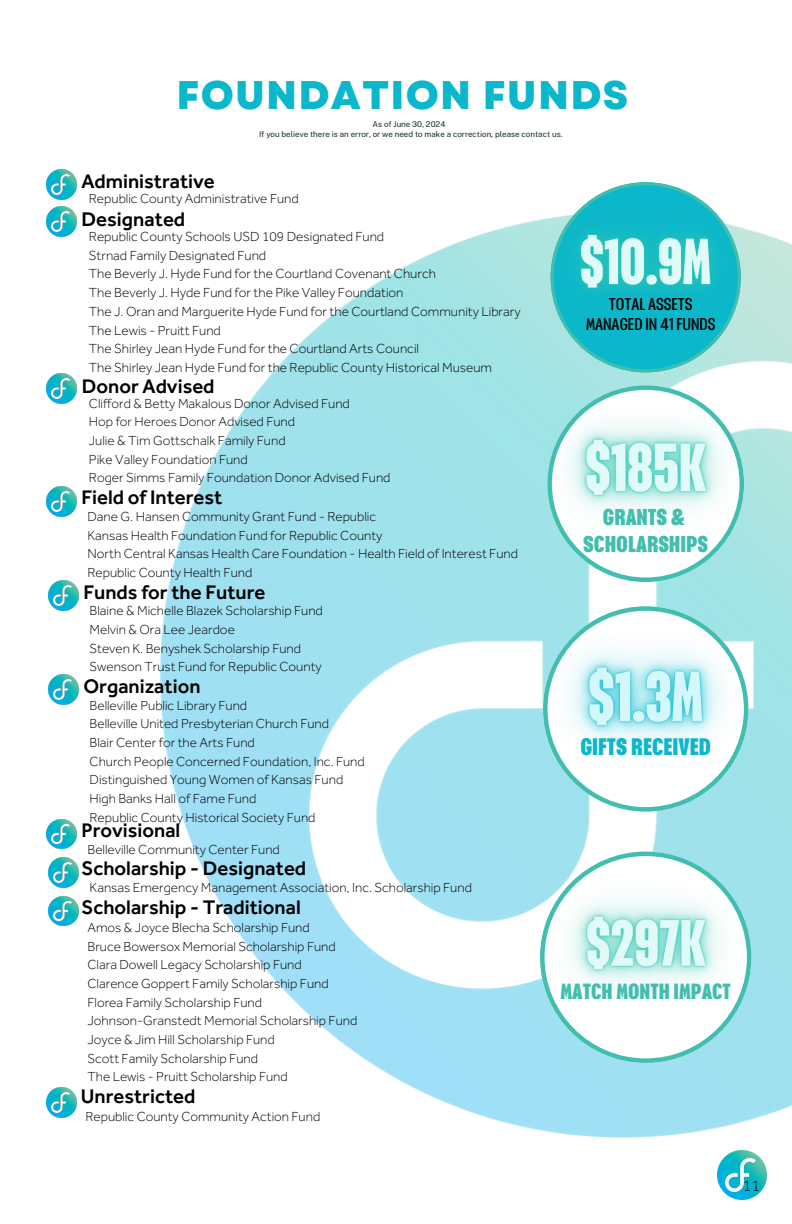
<style>
.page{position:relative;width:792px;height:1224px;background:#fff}
.page>*{position:absolute;margin:0;border:0;box-sizing:border-box;transform-origin:0 0}
.t1{font:800 40px "Garet";letter-spacing:.03em;color:#0bb7ca}
.t2{font:500 20.4px "Effra";color:#000}
.t3{font:700 expanded 20.2px "Placard Next";color:#0bb7ca}
.t4{font:700 expanded 19.4px/26.8px "Placard Next";color:#42beaf;text-align:center}
.t5{font:700 expanded 18.6px "Placard Next";color:#42beaf}
.t6{font:300 16px "Effra";color:#000}
.t7{font:expanded 14.4px/20px "Placard Next";color:#000;text-align:center}
.t8{font:300 13.6px/18.6px "Effra";color:#000}
.t9{font:8px "Public Sans";color:#152b2e}
</style>
<div class="page">
<img style="left:160px;top:226px;width:632px;height:912px">
<img style="left:47px;top:169px;width:30px;height:30px">
<img style="left:47px;top:207px;width:30px;height:30px">
<img style="left:47px;top:374px;width:30px;height:30px">
<img style="left:47px;top:486px;width:30px;height:30px">
<img style="left:49px;top:675px;width:30px;height:30px">
<img style="left:47px;top:819px;width:30px;height:30px">
<img style="left:49px;top:858px;width:30px;height:29px">
<img style="left:49px;top:896px;width:30px;height:30px">
<img style="left:49px;top:581px;width:30px;height:30px">
<img style="left:47px;top:1087px;width:30px;height:30px">
<img style="left:509px;top:182px;width:273px;height:188px">
<img style="left:512px;top:352px;width:269px;height:224px">
<img style="left:512px;top:576px;width:271px;height:239px">
<svg style="left:540px;top:1052px;width:211px;height:11px"></svg>
<img style="left:515px;top:833px;width:262px;height:219px">
<img style="left:717px;top:1151px;width:49px;height:49px">
<p class="t1" style="left:177px;top:66px;width:453px">FOUNDATION FUNDS</p>
<h3 class="t9" style="left:372px;top:119px;width:74px">As of June 30, 2024</h3>
<p class="t9" style="left:259px;top:130px;width:305px">If you believe there is an error, or we need to make a correction, please contact us.</p>
<h2 class="t2" style="left:81px;top:169px;width:135px">Administrative</h2>
<p class="t8" style="left:89px;top:189px;width:211px">Republic County Administrative Fund</p>
<p class="t2" style="left:81px;top:207px;width:105px">Designated</p>
<p class="t8" style="left:89px;top:227px;width:297px">Republic County Schools USD 109 Designated Fund</p>
<p class="t8" style="left:89px;top:246px;width:179px">Strnad Family Designated Fund</p>
<p class="t8" style="left:89px;top:264px;width:349px">The Beverly J. Hyde Fund for the Courtland Covenant Church</p>
<p class="t8" style="left:89px;top:283px;width:316px">The Beverly J. Hyde Fund for the Pike Valley Foundation</p>
<p class="t8" style="left:89px;top:302px;width:433px">The J. Oran and Marguerite Hyde Fund for the Courtland Community Library</p>
<p class="t8" style="left:89px;top:320px;width:134px">The Lewis - Pruitt Fund</p>
<h5 class="t8" style="left:89px;top:339px;width:332px">The Shirley Jean Hyde Fund for the Courtland Arts Council</h5>
<p class="t8" style="left:89px;top:358px;width:405px">The Shirley Jean Hyde Fund for the Republic County Historical Museum</p>
<h5 class="t2" style="left:82px;top:373px;width:134px">Donor Advised</h5>
<p class="t8" style="left:89px;top:394px;width:263px">Clifford &amp; Betty Makalous Donor Advised Fund</p>
<p class="t8" style="left:89px;top:412px;width:208px">Hop for Heroes Donor Advised Fund</p>
<p class="t8" style="left:89px;top:431px;width:198px">Julie &amp; Tim Gottschalk Family Fund</p>
<p class="t8" style="left:89px;top:449px;width:160px">Pike Valley Foundation Fund</p>
<p class="t8" style="left:89px;top:468px;width:303px">Roger Simms Family Foundation Donor Advised Fund</p>
<p class="t2" style="left:81px;top:485px;width:143px">Field of Interest</p>
<p class="t8" style="left:88px;top:507px;width:290px">Dane G. Hansen Community Grant Fund - Republic</p>
<p class="t8" style="left:88px;top:526px;width:296px">Kansas Health Foundation Fund for Republic County</p>
<h5 class="t8" style="left:88px;top:544px;width:432px">North Central Kansas Health Care Foundation - Health Field of Interest Fund</h5>
<p class="t8" style="left:88px;top:563px;width:166px">Republic County Health Fund</p>
<p class="t2" style="left:83px;top:579px;width:184px">Funds for the Future</p>
<h3 class="t8" style="left:90px;top:601px;width:235px">Blaine &amp; Michelle Blazek Scholarship Fund</h3>
<p class="t8" style="left:90px;top:620px;width:147px">Melvin &amp; Ora Lee Jeardoe</p>
<p class="t8" style="left:90px;top:639px;width:213px">Steven K. Benyshek Scholarship Fund</p>
<p class="t8" style="left:90px;top:657px;width:234px">Swenson Trust Fund for Republic County</p>
<p class="t2" style="left:83px;top:674px;width:119px">Organization</p>
<p class="t8" style="left:90px;top:696px;width:159px">Belleville Public Library Fund</p>
<p class="t8" style="left:90px;top:714px;width:241px">Belleville United Presbyterian Church Fund</p>
<p class="t8" style="left:90px;top:733px;width:167px">Blair Center for the Arts Fund</p>
<h3 class="t8" style="left:90px;top:752px;width:277px">Church People Concerned Foundation, Inc. Fund</h3>
<p class="t8" style="left:90px;top:770px;width:255px">Distinguished Young Women of Kansas Fund</p>
<p class="t8" style="left:90px;top:789px;width:168px">High Banks Hall of Fame Fund</p>
<p class="t8" style="left:90px;top:808px;width:228px">Republic County Historical Society Fund</p>
<h2 class="t2" style="left:81px;top:818px;width:101px">Provisional</h2>
<p class="t8" style="left:88px;top:840px;width:194px">Belleville Community Center Fund</p>
<h2 class="t2" style="left:81px;top:856px;width:226px">Scholarship - Designated</h2>
<p class="t8" style="left:90px;top:878px;width:384px">Kansas Emergency Management Association, Inc. Scholarship Fund</p>
<h2 class="t2" style="left:81px;top:895px;width:221px">Scholarship - Traditional</h2>
<p class="t8" style="left:88px;top:918px;width:271px">Amos &amp; Joyce Blecha Scholarship Fund<br>Bruce Bowersox Memorial Scholarship Fund Clara Dowell Legacy Scholarship Fund<br>Clarence Goppert Family Scholarship Fund Florea Family Scholarship Fund Johnson-Granstedt Memorial Scholarship Fund Joyce &amp; Jim Hill Scholarship Fund<br>Scott Family Scholarship Fund<br>The Lewis - Pruitt Scholarship Fund</p>
<h2 class="t2" style="left:81px;top:1084px;width:116px">Unrestricted</h2>
<p class="t8" style="left:85px;top:1107px;width:236px">Republic County Community Action Fund</p>
<p class="t7" style="left:586px;top:294px;width:131px">TOTAL ASSETS<br>MANAGED IN 41 FUNDS</p>
<h3 class="t4" style="left:583px;top:503px;width:126px">GRANTS &amp;<br>SCHOLARSHIPS</h3>
<h3 class="t3" style="left:580px;top:732px;width:132px">GIFTS RECEIVED</h3>
<p class="t5" style="left:561px;top:978px;width:172px">MATCH MONTH IMPACT</p>
<p class="t6" style="left:743px;top:1176px;width:19px">11</p>
</div>
